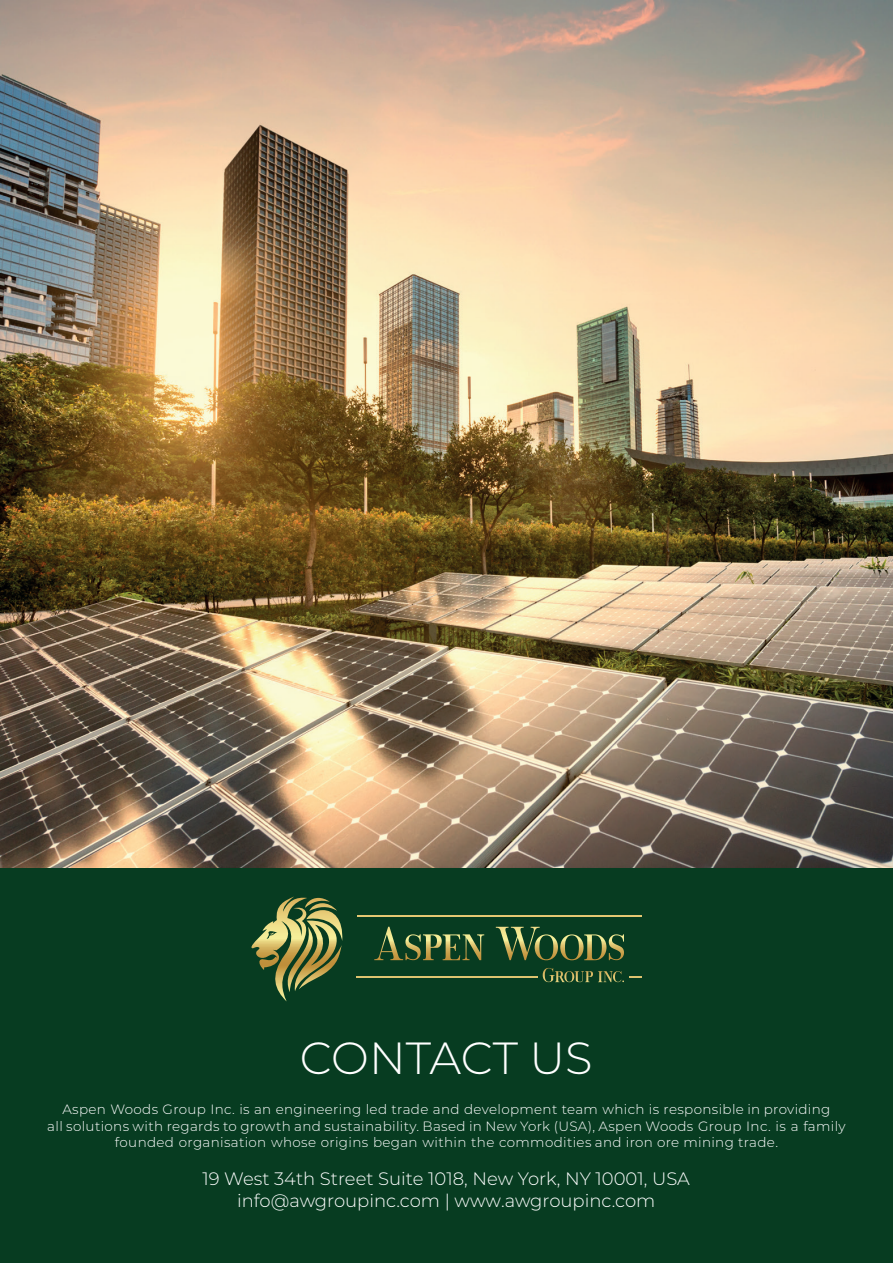
<style>
.page{position:relative;width:893px;height:1263px;background:#073c21}
.page>*{position:absolute;margin:0;border:0;box-sizing:border-box;transform-origin:0 0}
.t1{font:300 45px "Montserrat";letter-spacing:-.01em;color:#fff}
.t2{font:300 18px/21.6px "Montserrat";color:#fff;text-align:center}
.t3{font:300 13.5px/16.2px "Montserrat";letter-spacing:.025em;color:#fff;text-align:center}
</style>
<div class="page">
<img style="left:0;top:0;width:893px;height:867px">
<svg style="left:251px;top:896px;width:92px;height:105px"></svg>
<svg style="left:374px;top:927px;width:110px;height:33px"></svg>
<svg style="left:496px;top:927px;width:128px;height:33px"></svg>
<hr style="left:357px;top:916px;width:284px;height:1px;background:#e5c873">
<hr style="left:357px;top:976px;width:180px;height:1px;background:#ddc26e">
<svg style="left:543px;top:968px;width:98px;height:14px"></svg>
<h1 class="t1" style="left:300px;top:1027px;width:294px">CONTACT US</h1>
<p class="t3" style="left:47px;top:1101px;width:800px">Aspen Woods Group Inc. is an engineering led trade and development team which is responsible in providing<br>all solutions with regards to growth and sustainability. Based in New York (USA), Aspen Woods Group Inc. is a family founded organisation whose origins began within the commodities and iron ore mining trade.</p>
<h2 class="t2" style="left:202px;top:1167px;width:489px">19 West 34th Street Suite 1018, New York, NY 10001, USA info@awgroupinc.com | www.awgroupinc.com</h2>
</div>
